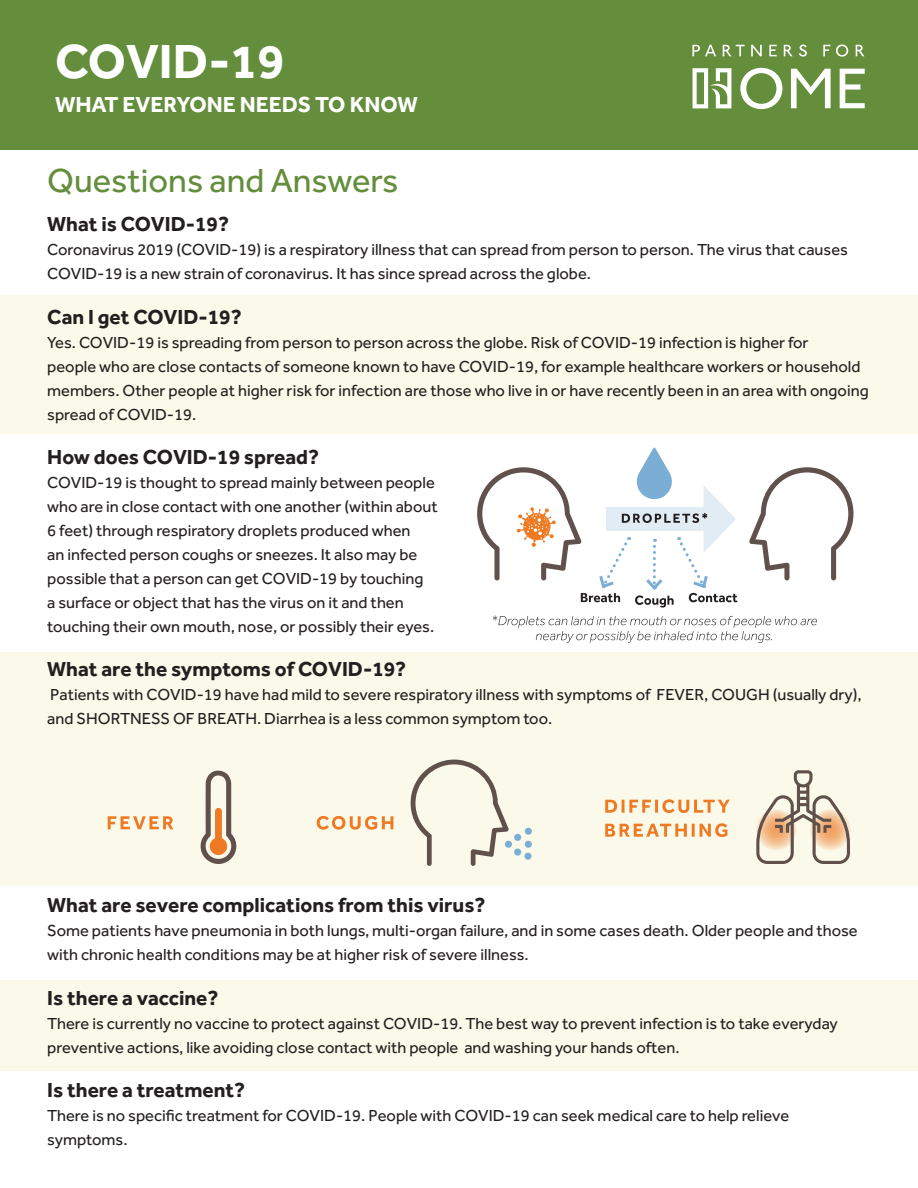
<style>
.page{position:relative;width:918px;height:1188px;background:#fff}
.page>*{position:absolute;margin:0;border:0;box-sizing:border-box;transform-origin:0 0}
.t1{font:700 49.5px "Effra";color:#fff}
.t2{font:34.5px "Effra";color:#648d3c}
.t3{font:700 22.5px "Effra";color:#fff}
.t4{font:700 21px "Effra";color:#231f20}
.t5{font:16.5px/24px "Effra";color:#231f20}
</style>
<div class="page">
<div style="left:0;top:652px;width:918px;height:234px;background:#faf9ea"></div>
<div style="left:0;top:295px;width:918px;height:138px;background:#faf9ea"></div>
<div style="left:0;top:981px;width:918px;height:90px;background:#faf9ea"></div>
<div style="left:0;top:0;width:918px;height:149px;background:#648d3c"></div>
<svg style="left:693px;top:68px;width:38px;height:40px"></svg>
<svg style="left:740px;top:68px;width:42px;height:41px"></svg>
<svg style="left:791px;top:69px;width:40px;height:39px"></svg>
<svg style="left:840px;top:69px;width:25px;height:39px"></svg>
<svg style="left:692px;top:45px;width:24px;height:11px"></svg>
<svg style="left:723px;top:45px;width:22px;height:11px"></svg>
<svg style="left:751px;top:45px;width:11px;height:11px"></svg>
<svg style="left:769px;top:45px;width:8px;height:11px"></svg>
<svg style="left:784px;top:45px;width:9px;height:11px"></svg>
<svg style="left:799px;top:45px;width:8px;height:12px"></svg>
<svg style="left:823px;top:45px;width:7px;height:11px"></svg>
<svg style="left:836px;top:45px;width:12px;height:12px"></svg>
<svg style="left:856px;top:45px;width:8px;height:11px"></svg>
<svg style="left:200px;top:770px;width:36px;height:94px"></svg>
<svg style="left:749px;top:467px;width:105px;height:113px"></svg>
<div style="left:505px;top:841px;width:7px;height:7px;background:#7baed5;border-radius:50%"></div>
<div style="left:525px;top:841px;width:7px;height:7px;background:#7baed5;border-radius:50%"></div>
<div style="left:514px;top:849px;width:7px;height:7px;background:#7baed5;border-radius:50%"></div>
<div style="left:524px;top:853px;width:8px;height:7px;background:#7baed5;border-radius:50%"></div>
<div style="left:514px;top:834px;width:7px;height:7px;background:#7baed5;border-radius:50%"></div>
<div style="left:525px;top:828px;width:7px;height:7px;background:#7baed5;border-radius:50%"></div>
<svg style="left:410px;top:760px;width:99px;height:106px"></svg>
<svg style="left:108px;top:816px;width:65px;height:13px"></svg>
<svg style="left:317px;top:816px;width:76px;height:14px"></svg>
<svg style="left:605px;top:823px;width:122px;height:14px"></svg>
<svg style="left:605px;top:799px;width:125px;height:14px"></svg>
<div style="left:810px;top:809px;width:41px;height:41px;background:#f9f3e0;border-radius:50%"></div>
<svg style="left:756px;top:770px;width:94px;height:94px"></svg>
<svg style="left:477px;top:447px;width:261px;height:161px"></svg>
<svg style="left:493px;top:615px;width:324px;height:28px"></svg>
<p class="t1" style="left:55px;top:32px;width:231px">COVID-19</p>
<p class="t3" style="left:55px;top:91px;width:364px">WHAT EVERYONE NEEDS TO KNOW</p>
<p class="t2" style="left:47px;top:160px;width:353px">Questions and Answers</p>
<p class="t4" style="left:47px;top:212px;width:183px">What is COVID-19?</p>
<p class="t5" style="left:47px;top:238px;width:802px">Coronavirus 2019 (COVID-19) is a respiratory illness that can spread from person to person. The virus that causes<br>COVID-19 is a new strain of coronavirus. It has since spread across the globe.</p>
<p class="t4" style="left:47px;top:304px;width:196px">Can I get COVID-19?</p>
<p class="t5" style="left:47px;top:330px;width:823px">Yes. COVID-19 is spreading from person to person across the globe. Risk of COVID-19 infection is higher for<br>people who are close contacts of someone known to have COVID-19, for example healthcare workers or household members. Other people at higher risk for infection are those who live in or have recently been in an area with ongoing spread of COVID-19.</p>
<p class="t4" style="left:47px;top:444px;width:273px">How does COVID-19 spread?</p>
<p class="t5" style="left:47px;top:470px;width:392px">COVID-19 is thought to spread mainly between people who are in close contact with one another (within about 6 feet) through respiratory droplets produced when<br>an infected person coughs or sneezes. It also may be possible that a person can get COVID-19 by touching<br>a surface or object that has the virus on it and then touching their own mouth, nose, or possibly their eyes.</p>
<p class="t4" style="left:47px;top:656px;width:361px">What are the symptoms of COVID-19?</p>
<p class="t5" style="left:47px;top:682px;width:816px">Patients with COVID-19 have had mild to severe respiratory illness with symptoms of FEVER, COUGH (usually dry), and SHORTNESS OF BREATH. Diarrhea is a less common symptom too.</p>
<p class="t4" style="left:47px;top:893px;width:440px">What are severe complications from this virus?</p>
<p class="t5" style="left:47px;top:919px;width:812px">Some patients have pneumonia in both lungs, multi-organ failure, and in some cases death. Older people and those with chronic health conditions may be at higher risk of severe illness.</p>
<p class="t4" style="left:47px;top:985px;width:173px">Is there a vaccine?</p>
<p class="t5" style="left:47px;top:1011px;width:792px">There is currently no vaccine to protect against COVID-19. The best way to prevent infection is to take everyday preventive actions, like avoiding close contact with people and washing your hands often.</p>
<p class="t4" style="left:47px;top:1077px;width:200px">Is there a treatment?</p>
<p class="t5" style="left:47px;top:1103px;width:744px">There is no specific treatment for COVID-19. People with COVID-19 can seek medical care to help relieve symptoms.</p>
</div>
